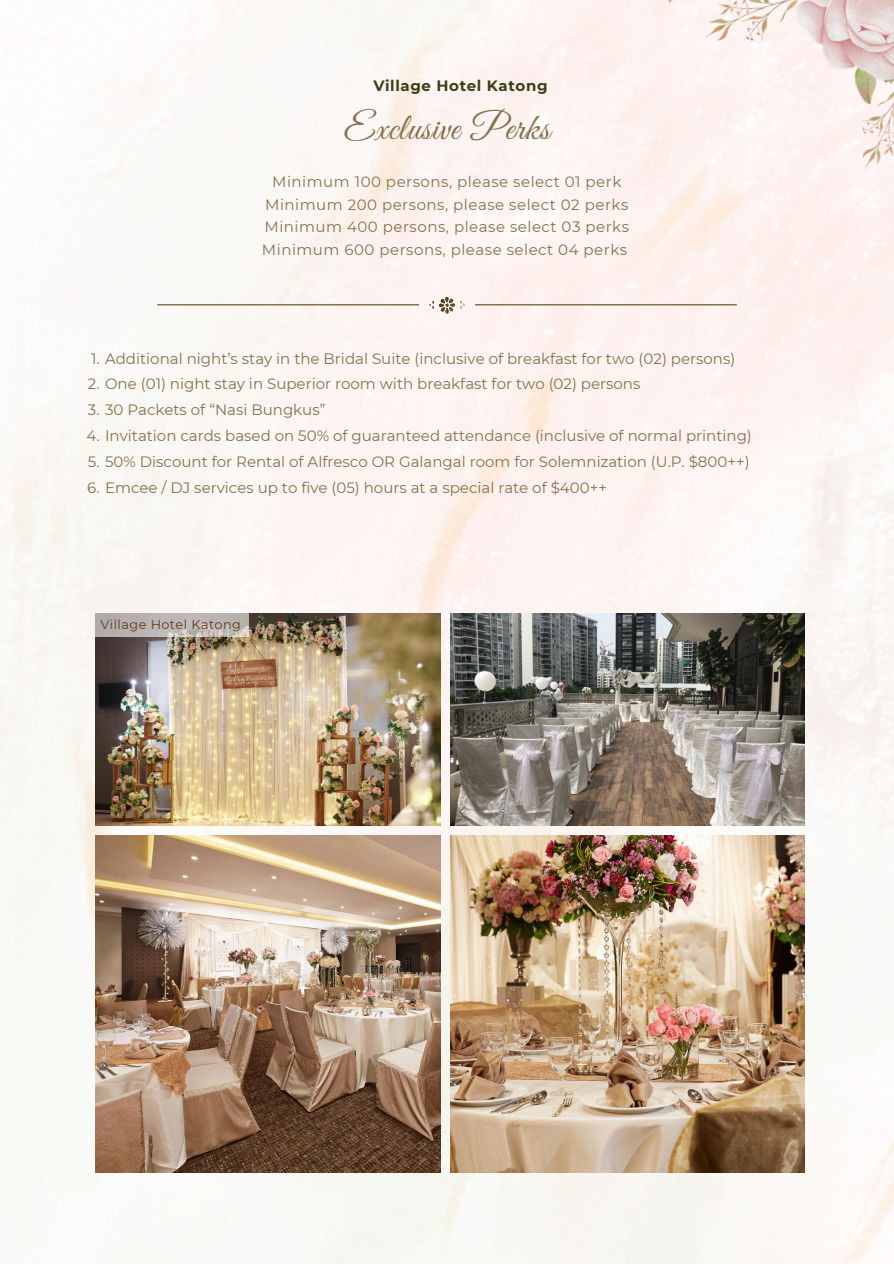
<style>
.page{position:relative;width:894px;height:1264px;background:#fff}
.page>*{position:absolute;margin:0;border:0;box-sizing:border-box;transform-origin:0 0}
.t1{font:37.5px "Great Vibes";letter-spacing:.02em;color:#86704d}
.t2{font:15px "Montserrat";color:#86704d}
.t3{font:15px/22.5px "Montserrat";letter-spacing:.035em;color:#86704d;text-align:center}
.t4{font:700 15px "Montserrat";letter-spacing:.04em;color:#394017}
.t5{font:12.75px "Montserrat";letter-spacing:.035em;color:#633a15}
</style>
<div class="page">
<img style="left:0;top:0;width:893px;height:1263px">
<img style="left:628px;top:0;width:265px;height:279px">
<svg style="left:439px;top:297px;width:25px;height:16px"></svg>
<svg style="left:429px;top:301px;width:4px;height:8px"></svg>
<hr style="left:157px;top:304px;width:262px;height:1px;background:#86704d">
<hr style="left:475px;top:304px;width:261px;height:1px;background:#86704d">
<img style="left:95px;top:835px;width:346px;height:337px">
<img style="left:95px;top:613px;width:346px;height:212px">
<svg style="left:95px;top:613px;width:153px;height:24px;fill:#b9b5b2"></svg>
<img style="left:450px;top:835px;width:353px;height:337px">
<img style="left:450px;top:613px;width:353px;height:212px">
<p class="t4" style="left:373px;top:77px;width:176px">Village Hotel Katong</p>
<p class="t1" style="left:343px;top:107px;width:208px">Exclusive Perks</p>
<h2 class="t3" style="left:262px;top:171px;width:368px">Minimum 100 persons, please select 01 perk Minimum 200 persons, please select 02 perks Minimum 400 persons, please select 03 perks Minimum 600 persons, please select 04 perks</h2>
<h1 class="t2" style="left:91px;top:349px;width:645px">1. Additional night’s stay in the Bridal Suite (inclusive of breakfast for two (02) persons)</h1>
<h3 class="t2" style="left:88px;top:375px;width:554px">2. One (01) night stay in Superior room with breakfast for two (02) persons</h3>
<p class="t2" style="left:88px;top:401px;width:239px">3. 30 Packets of “Nasi Bungkus”</p>
<p class="t2" style="left:86px;top:427px;width:666px">4. Invitation cards based on 50% of guaranteed attendance (inclusive of normal printing)</p>
<p class="t2" style="left:88px;top:452px;width:663px">5. 50% Discount for Rental of Alfresco OR Galangal room for Solemnization (U.P. $800++)</p>
<p class="t2" style="left:87px;top:478px;width:521px">6. Emcee / DJ services up to five (05) hours at a special rate of $400++</p>
<p class="t5" style="left:100px;top:616px;width:142px">Village Hotel Katong</p>
</div>
